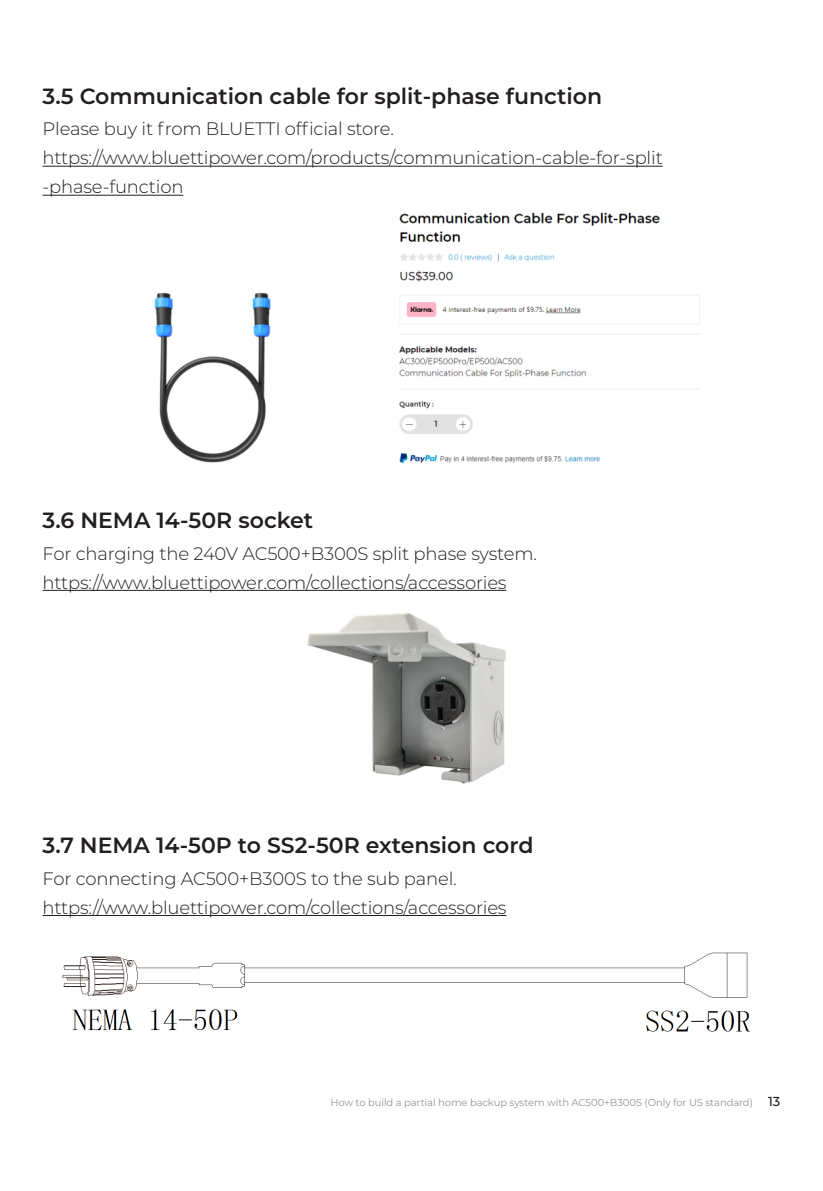
<style>
.page{position:relative;width:823px;height:1191px;background:#fff}
.page>*{position:absolute;margin:0;border:0;box-sizing:border-box;transform-origin:0 0}
.t1{font:600 22px "Montserrat";color:#231f20}
.t2{font:300 18px "Montserrat";letter-spacing:-.01em;color:#231f20}
.t3{font:10px "Montserrat";letter-spacing:-.01em;color:#939598}
.s1{font-weight:500;font-size:13px;color:#231f20}
</style>
<div class="page">
<img style="left:88px;top:194px;width:612px;height:270px">
<img style="left:307px;top:613px;width:199px;height:171px">
<img style="left:62px;top:952px;width:689px;height:80px">
<hr style="left:43px;top:166px;width:619px;height:1px;background:#231f20">
<hr style="left:43px;top:195px;width:140px;height:1px;background:#231f20">
<hr style="left:43px;top:590px;width:463px;height:1px;background:#231f20">
<hr style="left:43px;top:915px;width:463px;height:1px;background:#231f20">
<p class="t1" style="left:43px;top:80px;width:560px">3.5 Communication cable for split-phase function</p>
<p class="t2" style="left:43px;top:117px;width:353px">Please buy it from BLUETTI official store.</p>
<p class="t2" style="left:43px;top:146px;width:621px">https://www.bluettipower.com/products/communication-cable-for-split</p>
<p class="t2" style="left:43px;top:175px;width:142px">-phase-function</p>
<p class="t1" style="left:43px;top:504px;width:272px">3.6 NEMA 14-50R socket</p>
<p class="t2" style="left:43px;top:541px;width:495px">For charging the 240V AC500+B300S split phase system.</p>
<p class="t2" style="left:43px;top:570px;width:465px">https://www.bluettipower.com/collections/accessories</p>
<p class="t1" style="left:43px;top:829px;width:492px">3.7 NEMA 14-50P to SS2-50R extension cord</p>
<p class="t2" style="left:43px;top:866px;width:415px">For connecting AC500+B300S to the sub panel.</p>
<p class="t2" style="left:43px;top:895px;width:465px">https://www.bluettipower.com/collections/accessories</p>
<p class="t3" style="left:330px;top:1095px;width:451px">How to build a partial home backup system with AC500+B300S (Only for US standard) <span class="s1">13</span></p>
</div>
